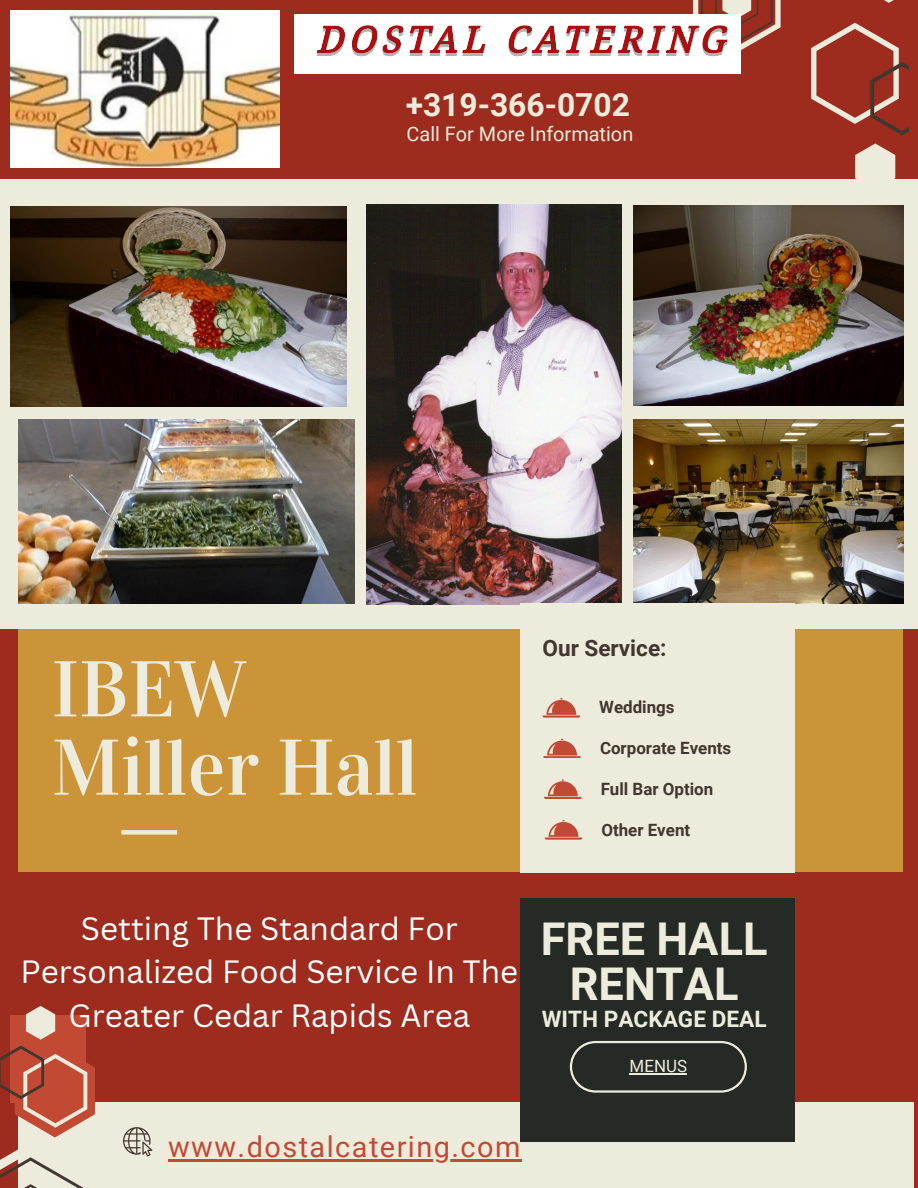
<style>
.page{position:relative;width:918px;height:1188px;background:#9d2c1e}
.page>*{position:absolute;margin:0;border:0;box-sizing:border-box;transform-origin:0 0}
.t1{font:79.05px/78.3px "Vidaloka";color:#edebdc}
.t2{font:700 45.15px/45px "Roboto";color:#edebdc;text-align:center}
.t3{font:700 31.8px "Roboto";color:#edebdc}
.t4{font:31.35px/43.8px "Canva Sans";color:#fff;text-align:center}
.t5{font:28.95px "Roboto";letter-spacing:.05em;color:#c24a34}
.t6{font:700 22.65px "Roboto";color:#edebdc}
.t7{font:700 22.5px "Roboto";color:#423730}
.t8{font:19.95px "Roboto";color:#edebdc}
.t9{font:700 16.95px "Roboto";color:#423730}
.t10{font:16.95px "Roboto";color:#edebdc}
</style>
<div class="page">
<svg style="left:884px;top:0;width:10px;height:3px"></svg>
<svg style="left:811px;top:23px;width:98px;height:112px"></svg>
<svg style="left:855px;top:143px;width:40px;height:36px"></svg>
<div style="left:0;top:179px;width:918px;height:450px;background:#edebdc"></div>
<img style="left:11px;top:207px;width:336px;height:200px">
<img style="left:633px;top:420px;width:270px;height:183px">
<img style="left:366px;top:205px;width:255px;height:399px">
<img style="left:633px;top:205px;width:270px;height:201px">
<img style="left:18px;top:420px;width:337px;height:183px">
<div style="left:18px;top:629px;width:885px;height:243px;background:#cb9438"></div>
<div style="left:521px;top:604px;width:274px;height:269px;background:#edebdc"></div>
<div style="left:121px;top:830px;width:56px;height:5px;background:#edebdc"></div>
<div style="left:18px;top:1102px;width:896px;height:86px;background:#edebdc"></div>
<svg style="left:543px;top:698px;width:37px;height:19px"></svg>
<div style="left:521px;top:898px;width:274px;height:244px;background:#252a26"></div>
<svg style="left:543px;top:739px;width:38px;height:19px"></svg>
<svg style="left:544px;top:779px;width:38px;height:19px"></svg>
<svg style="left:545px;top:820px;width:37px;height:19px"></svg>
<svg style="left:570px;top:1041px;width:176px;height:52px"></svg>
<svg style="left:123px;top:1127px;width:29px;height:29px"></svg>
<svg style="left:0;top:1006px;width:95px;height:182px"></svg>
<img style="left:11px;top:10px;width:268px;height:158px">
<div style="left:295px;top:14px;width:446px;height:60px;background:#fff"></div>
<svg style="left:317px;top:0;width:464px;height:56px"></svg>
<hr style="left:630px;top:1073px;width:57px;height:1px;background:#edebdc">
<hr style="left:168px;top:1159px;width:354px;height:3px;background:#c24a34">
<p class="t3" style="left:406px;top:86px;width:226px">+319-366-0702</p>
<p class="t8" style="left:407px;top:122px;width:228px">Call For More Information</p>
<p class="t1" style="left:52px;top:651px;width:368px">IBEW<br>Miller Hall</p>
<p class="t7" style="left:542px;top:635px;width:126px">Our Service:</p>
<h5 class="t9" style="left:599px;top:698px;width:77px">Weddings</h5>
<p class="t9" style="left:600px;top:738px;width:133px">Corporate Events</p>
<p class="t9" style="left:601px;top:779px;width:114px">Full Bar Option</p>
<p class="t9" style="left:601px;top:820px;width:90px">Other Event</p>
<p class="t4" style="left:21px;top:906px;width:499px">Setting The Standard For<br>Personalized Food Service In The<br>Greater Cedar Rapids Area</p>
<p class="t2" style="left:541px;top:917px;width:228px">FREE HALL<br>RENTAL</p>
<p class="t6" style="left:542px;top:1006px;width:227px">WITH PACKAGE DEAL</p>
<p class="t10" style="left:630px;top:1056px;width:59px">MENUS</p>
<p class="t5" style="left:168px;top:1130px;width:354px">www.dostalcatering.com</p>
</div>
